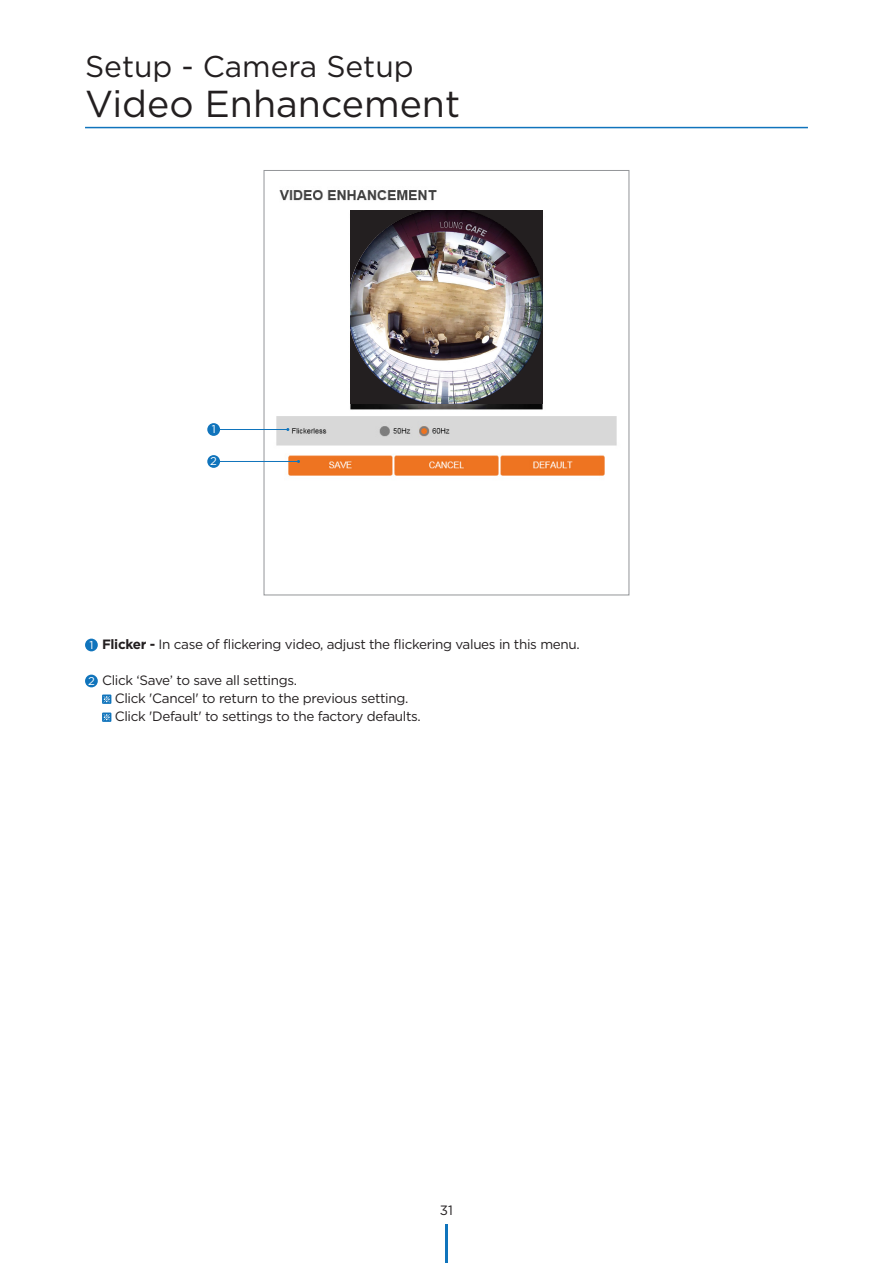
<style>
.page{position:relative;width:893px;height:1263px;background:#fff}
.page>*{position:absolute;margin:0;border:0;box-sizing:border-box;transform-origin:0 0}
.t1{font:37.5px "Gotham";color:#231f20}
.t2{font:30px "Gotham";color:#231f20}
.t3{font:13.5px "Gotham";letter-spacing:-.025em;color:#231f20}
.t4{font:11.25px "Gotham";color:#fff}
.s1{font-weight:700}
</style>
<div class="page">
<hr style="left:85px;top:127px;width:723px;height:1px;background:#1074bc">
<hr style="left:445px;top:1225px;width:3px;height:38px;background:#1074bc">
<img style="left:276px;top:190px;width:341px;height:286px">
<div style="left:264px;top:170px;width:365px;height:425px;border:1px solid #939598"></div>
<hr style="left:214px;top:429px;width:74px;height:1px;background:#1074bc">
<div style="left:207px;top:423px;width:13px;height:13px;background:#1074bc;border-radius:50%"></div>
<hr style="left:214px;top:461px;width:84px;height:1px;background:#1074bc">
<div style="left:207px;top:455px;width:13px;height:13px;background:#1074bc;border-radius:50%"></div>
<img style="left:350px;top:210px;width:193px;height:194px">
<div style="left:85px;top:639px;width:13px;height:12px;background:#1074bc;border-radius:50%"></div>
<div style="left:85px;top:675px;width:13px;height:12px;background:#1074bc;border-radius:50%"></div>
<svg style="left:102px;top:694px;width:9px;height:10px"></svg>
<svg style="left:103px;top:696px;width:7px;height:6px"></svg>
<svg style="left:102px;top:712px;width:9px;height:10px"></svg>
<svg style="left:103px;top:714px;width:7px;height:6px"></svg>
<p class="t2" style="left:85px;top:47px;width:330px">Setup - Camera Setup</p>
<p class="t1" style="left:85px;top:80px;width:377px">Video Enhancement</p>
<p class="t4" style="left:212px;top:422px;width:6px">1</p>
<p class="t4" style="left:210px;top:454px;width:8px">2</p>
<p class="t4" style="left:89px;top:638px;width:6px">1</p>
<p class="t3" style="left:102px;top:636px;width:479px"><span class="s1">Flicker -</span> In case of flickering video, adjust the flickering values in this menu.</p>
<p class="t4" style="left:88px;top:674px;width:8px">2</p>
<p class="t3" style="left:102px;top:672px;width:197px">Click ‘Save’ to save all settings.</p>
<p class="t3" style="left:115px;top:690px;width:295px">Click 'Cancel' to return to the previous setting.</p>
<p class="t3" style="left:115px;top:708px;width:308px">Click 'Default' to settings to the factory defaults.</p>
<p class="t3" style="left:440px;top:1201px;width:15px">31</p>
</div>
